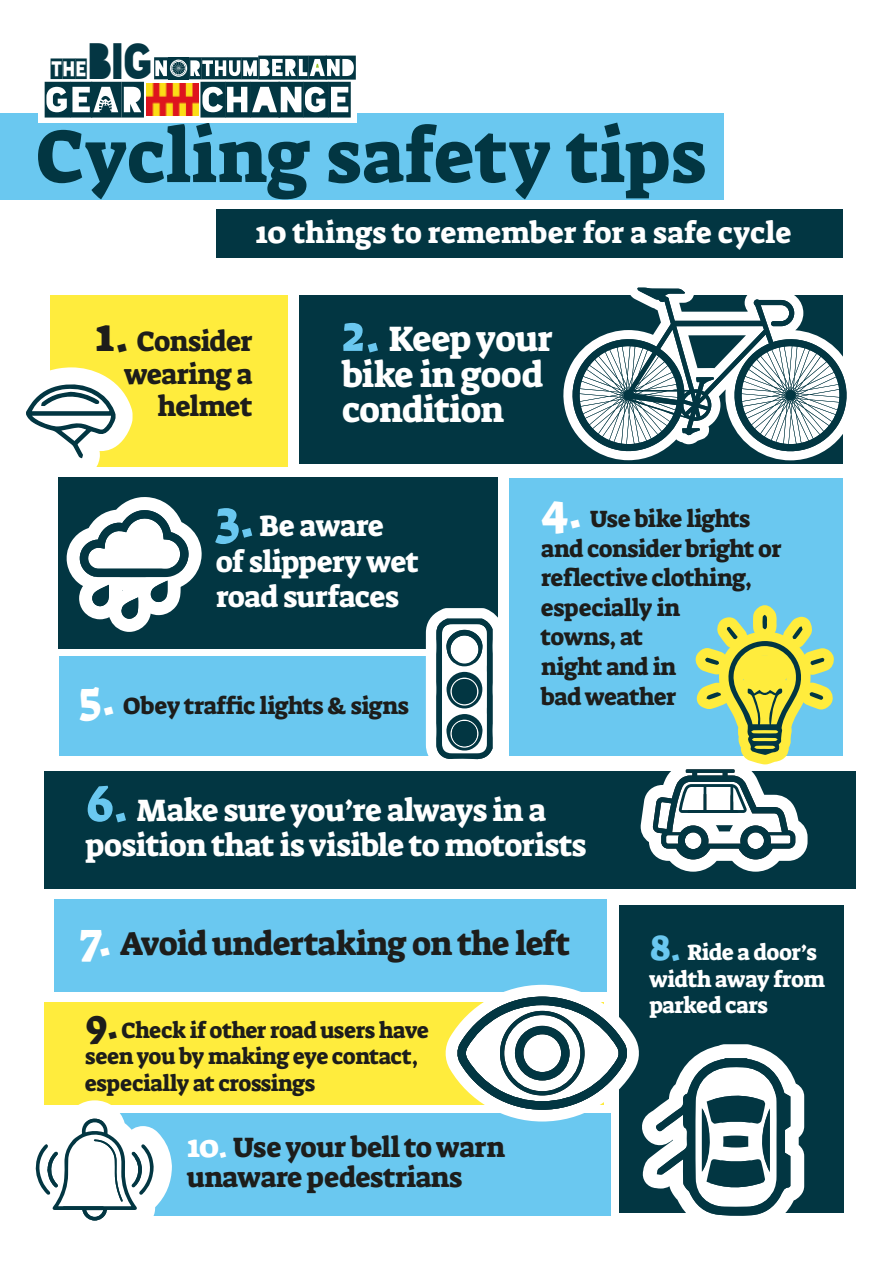
<style>
.page{position:relative;width:893px;height:1263px;background:#fff}
.page>*{position:absolute;margin:0;border:0;box-sizing:border-box;transform-origin:0 0}
.t1{font:75.75px "Suez One";color:#023642}
.t2{font:47.7px "Blackout Midnight";color:#043643}
.t3{font:36px/35.5px "Suez One";letter-spacing:-.02em;color:#fff}
.t4{font:33.3px "Suez One";letter-spacing:-.02em;color:#1d1d1b}
.t5{font:31.5px/35.5px "Suez One";letter-spacing:-.02em;color:#fff}
.t6{font:30px/35.5px "Suez One";letter-spacing:-.005em;color:#fff}
.t7{font:28.5px/32.5px "Suez One";letter-spacing:-.02em;color:#1d1d1b;text-align:right}
.t8{font:24px/29.5px "Suez One";letter-spacing:-.02em;color:#1d1d1b}
.t9{font:22.5px/26.5px "Suez One";letter-spacing:-.02em;color:#1d1d1b}
.t10{font:22.5px/26.5px "Suez One";letter-spacing:-.02em;color:#fff}
.t11{font:19.65px "Blackout 2 AM";color:#023642}
.s1{font-size:46.5px}
.s2{font-size:51px;color:#6ac8f0}
.s3{font-size:46.5px;color:#fff}
.s4{font-size:40.5px}
.s5{font-size:31.5px;color:#fff}
.s6{font-size:36px;color:#6ac8f0}
</style>
<div class="page">
<div style="left:58px;top:477px;width:440px;height:172px;background:#023642"></div>
<div style="left:0;top:114px;width:724px;height:86px;background:#6ac8f0"></div>
<div style="left:39px;top:75px;width:318px;height:48px;background:#fff"></div>
<svg style="left:45px;top:55px;width:317px;height:63px"></svg>
<div style="left:217px;top:209px;width:626px;height:48px;background:#023642"></div>
<div style="left:50px;top:295px;width:238px;height:171px;background:#ffec3d"></div>
<div style="left:299px;top:296px;width:544px;height:168px;background:#023642"></div>
<div style="left:509px;top:478px;width:334px;height:278px;background:#6ac8f0"></div>
<div style="left:45px;top:771px;width:811px;height:117px;background:#023642"></div>
<div style="left:59px;top:656px;width:439px;height:100px;background:#6ac8f0"></div>
<div style="left:54px;top:900px;width:553px;height:92px;background:#6ac8f0"></div>
<div style="left:45px;top:1002px;width:559px;height:102px;background:#ffec3d"></div>
<div style="left:619px;top:905px;width:224px;height:308px;background:#023642"></div>
<div style="left:58px;top:1113px;width:552px;height:103px;background:#6ac8f0"></div>
<svg style="left:26px;top:367px;width:107px;height:100px"></svg>
<svg style="left:565px;top:288px;width:282px;height:171px"></svg>
<svg style="left:67px;top:497px;width:135px;height:135px"></svg>
<svg style="left:426px;top:608px;width:72px;height:152px;background:#a0b3b8"></svg>
<div style="left:452px;top:721px;width:25px;height:25px;background:#023642;border-radius:50%"></div>
<div style="left:452px;top:679px;width:25px;height:25px;background:#023642;border-radius:50%"></div>
<svg style="left:35px;top:1100px;width:137px;height:121px"></svg>
<div style="left:81px;top:1153px;width:22px;height:42px;background:#fff"></div>
<svg style="left:640px;top:605px;width:194px;height:267px"></svg>
<div style="left:740px;top:655px;width:49px;height:33px;background:#ffec3d;border-radius:50%"></div>
<div style="left:455px;top:639px;width:21px;height:22px;background:#fff;border-radius:11px"></div>
<svg style="left:444px;top:985px;width:360px;height:231px"></svg>
<div style="left:31px;top:1110px;width:42px;height:27px;background:#fff;border-radius:6px"></div>
<div style="left:31px;top:445px;width:35px;height:23px;background:#fff"></div>
<h2 class="t2" style="left:90px;top:40px;width:67px">BIG</h2>
<p class="t11" style="left:51px;top:58px;width:37px">THE</p>
<h1 class="t1" style="left:36px;top:107px;width:671px">Cycling safety tips</h1>
<p class="t6" style="left:256px;top:215px;width:537px">10 things to remember for a safe cycle</p>
<p class="t7" style="left:96px;top:325px;width:158px"><span class="s1">1.</span> Consider wearing a helmet</p>
<h3 class="t3" style="left:342px;top:321px;width:212px"><span class="s2">2.</span> Keep your bike in good condition</h3>
<p class="t6" style="left:216px;top:508px;width:205px"><span class="s2">3.</span> Be aware of slippery wet road surfaces</p>
<p class="t8" style="left:79px;top:691px;width:332px"><span class="s3">5.</span> Obey traffic lights &amp; signs</p>
<p class="t8" style="left:541px;top:504px;width:242px"><span class="s3">4.</span> Use bike lights and consider bright or reflective clothing, especially in<br>towns, at<br>night and in<br>bad weather</p>
<h3 class="t5" style="left:86px;top:792px;width:502px"><span class="s2">6.</span> Make sure you’re always in a position that is visible to motorists</h3>
<h3 class="t4" style="left:79px;top:922px;width:492px"><span class="s3">7.</span> Avoid undertaking on the left</h3>
<p class="t9" style="left:85px;top:1017px;width:345px"><span class="s4">9.</span> Check if other road users have seen you by making eye contact, especially at crossings</p>
<p class="t7" style="left:188px;top:1133px;width:319px;line-height:29.5px;text-align:left"><span class="s5">10.</span> Use your bell to warn unaware pedestrians</p>
<p class="t10" style="left:650px;top:939px;width:177px"><span class="s6">8.</span> Ride a door’s width away from parked cars</p>
</div>
